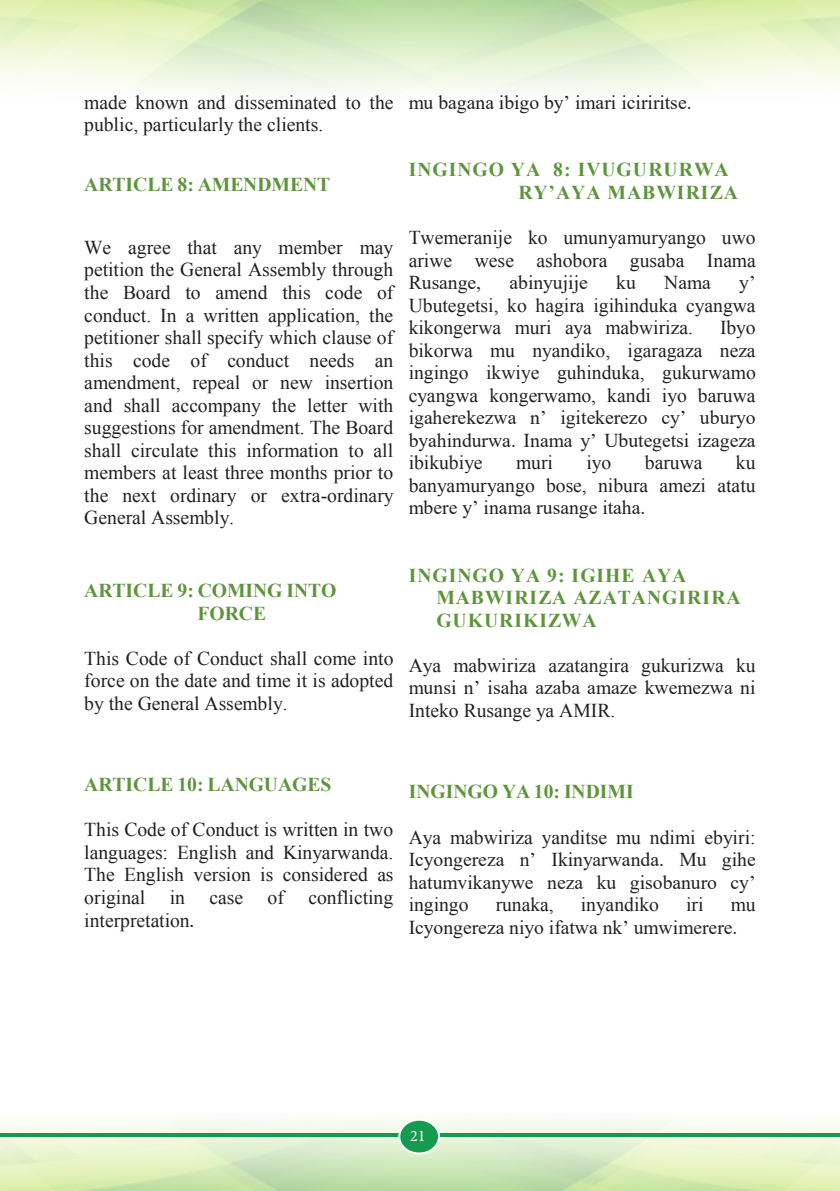
<style>
.page{position:relative;width:840px;height:1191px;background:#fff}
.page>*{position:absolute;margin:0;border:0;box-sizing:border-box;transform-origin:0 0}
.t1{font:19.6px/22.6px "Times New Roman";color:#231f20;text-align:justify}
.t2{font:700 19.6px/22.6px "Times New Roman";letter-spacing:.045em;color:#5e943b}
.t3{font:700 19.6px/22.4px "Times New Roman";letter-spacing:-.005em;color:#5e943b}
.t4{font:16px "Minion Pro";color:#fff}
.s1{font-family:"Cambria"}
</style>
<div class="page">
<hr style="left:0;top:1133px;width:839px;height:4px;background:#159a4f">
<div style="left:399px;top:1119px;width:40px;height:34px;background:#159a4f;border-radius:50%"></div>
<div style="left:398px;top:1118px;width:42px;height:36px;border:2px solid #fff;border-radius:50%"></div>
<p class="t1" style="left:84px;top:91px;width:311px">made known and disseminated to the public, particularly the clients.</p>
<p class="t3" style="left:84px;top:173px;width:247px">ARTICLE 8: AMENDMENT</p>
<p class="t1" style="left:84px;top:236px;width:311px">We agree that any member may petition the General Assembly through the Board to amend this code of conduct. In a written application, the petitioner shall specify which clause of this code of conduct needs an amendment, repeal or new insertion and shall accompany the letter with suggestions for amendment. The Board shall circulate this information to all members at least three months prior to the next ordinary or extra-ordinary General Assembly.</p>
<p class="t1" style="left:408px;top:90px;width:284px">mu bagana ibigo by’ imari iciriritse.</p>
<p class="t2" style="left:518px;top:158px;width:221px;text-indent:-110px">INGINGO YA 8: IVUGURURWA<br>RY’AYA MABWIRIZA</p>
<p class="t1" style="left:408px;top:226px;width:348px">Twemeranije ko umunyamuryango uwo ariwe wese ashobora gusaba Inama Rusange,</p>
<p class="t1" style="left:509px;top:270px;width:80px">abinyujije</p>
<p class="t1" style="left:615px;top:270px;width:21px">ku</p>
<p class="t1" style="left:664px;top:270px;width:48px">Nama</p>
<p class="t1" style="left:408px;top:270px;width:348px;text-indent:330px">y’ Ubutegetsi, ko hagira igihinduka cyangwa kikongerwa muri aya mabwiriza.</p>
<p class="t1" style="left:408px;top:316px;width:348px;text-indent:311px">Ibyo bikorwa mu nyandiko, igaragaza neza ingingo ikwiye guhinduka, gukurwamo cyangwa kongerwamo, kandi iyo baruwa igaherekezwa n’ igitekerezo cy’ uburyo byahindurwa. Inama y’ Ubutegetsi izageza ibikubiye</p>
<p class="t1" style="left:408px;top:451px;width:348px;text-indent:327px">ku banyamuryango bose, nibura amezi atatu mbere y’ inama rusange itaha.</p>
<p class="t1" style="left:516px;top:451px;width:38px">muri</p>
<p class="t1" style="left:586px;top:451px;width:26px">iyo</p>
<p class="t1" style="left:644px;top:451px;width:59px">baruwa</p>
<p class="t3" style="left:197px;top:579px;width:140px;text-indent:-113px">ARTICLE 9: COMING INTO<br>FORCE</p>
<p class="t1" style="left:84px;top:647px;width:310px">This Code of Conduct shall come into force on the date and time it is adopted by the General Assembly.</p>
<p class="t2" style="left:436px;top:563px;width:306px;text-indent:-28px">INGINGO YA 9: IGIHE AYA<br>MABWIRIZA AZATANGIRIRA<br>GUKURIKIZWA</p>
<p class="t1" style="left:408px;top:654px;width:348px">Aya mabwiriza azatangira gukurizwa ku munsi n’ isaha azaba amaze kwemezwa ni Inteko Rusange ya AMIR.</p>
<p class="t3" style="left:84px;top:773px;width:248px">ARTICLE 10: LANGUAGES</p>
<p class="t1" style="left:84px;top:818px;width:310px">This Code of Conduct is written in two languages: English and Kinyarwanda.<br>The English version is considered as original in case of conflicting interpretation<span class="s1">.</span></p>
<p class="t3" style="left:408px;top:780px;width:226px">INGINGO YA 10: INDIMI</p>
<p class="t1" style="left:408px;top:825px;width:348px">Aya mabwiriza yanditse mu ndimi ebyiri:<br>Icyongereza n’ Ikinyarwanda. Mu gihe hatumvikanywe neza ku gisobanuro cy’ ingingo</p>
<p class="t1" style="left:495px;top:893px;width:60px">runaka,</p>
<p class="t1" style="left:580px;top:893px;width:80px">inyandiko</p>
<p class="t1" style="left:685px;top:893px;width:19px">iri</p>
<p class="t1" style="left:408px;top:893px;width:348px;text-indent:322px">mu<br>Icyongereza niyo ifatwa nk’ umwimerere.</p>
<p class="t4" style="left:410px;top:1124px;width:17px">21</p>
</div>
